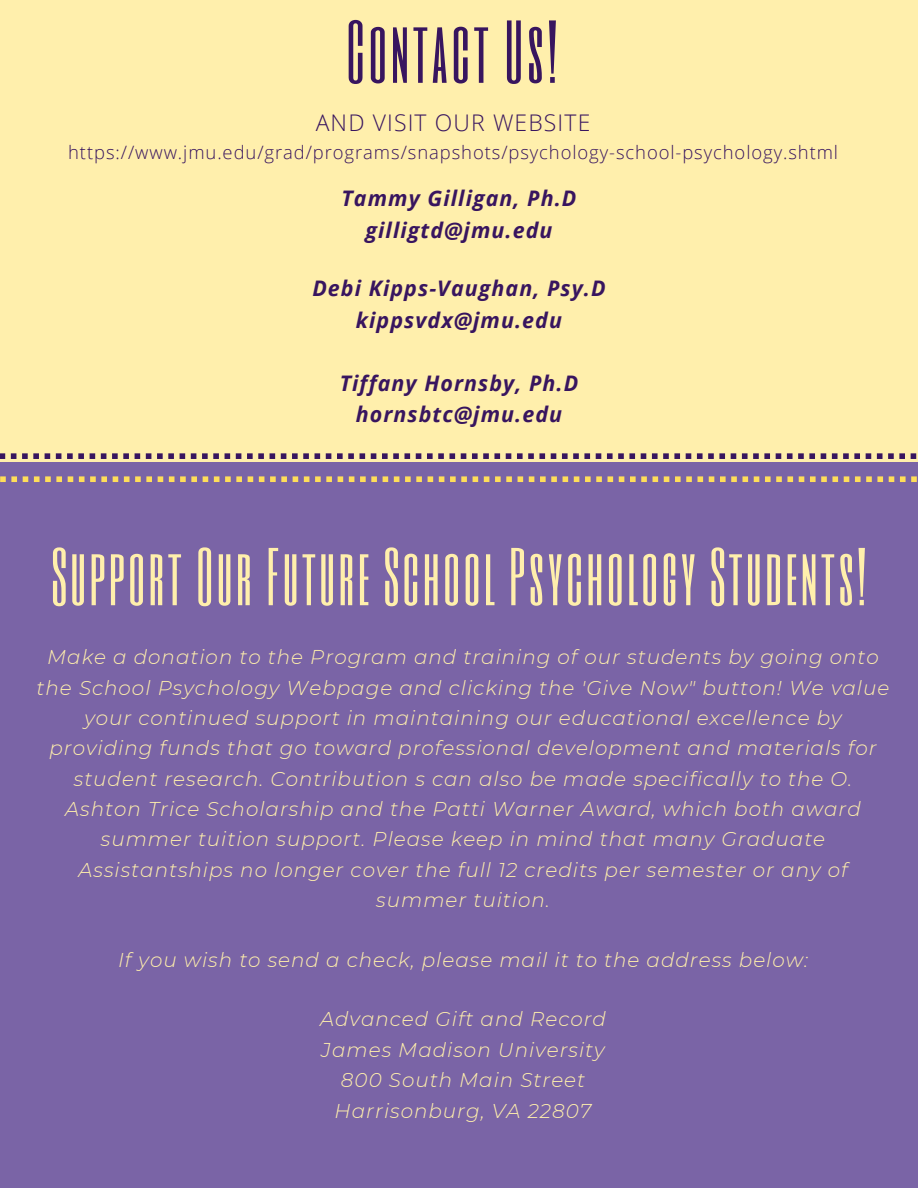
<style>
.page{position:relative;width:918px;height:1188px;background:#fff}
.page>*{position:absolute;margin:0;border:0;box-sizing:border-box;transform-origin:0 0}
.t1{font:73.95px "Six Caps";letter-spacing:.05em;color:#38155f}
.t2{font:67.95px "Six Caps";letter-spacing:.05em;color:#ffefac}
.t3{font:300 22.95px "Open Sans";letter-spacing:.05em;color:#38155f}
.t4{font:italic 700 21.45px "Open Sans";letter-spacing:.05em;color:#38155f}
.t5{font:italic 300 19.95px/30.3px "Montserrat";letter-spacing:.05em;color:#ffefac;text-align:center}
.t6{font:300 18.45px "Open Sans";letter-spacing:.05em;color:#38155f}
</style>
<div class="page">
<div style="left:0;top:0;width:918px;height:463px;background:#ffefac"></div>
<div style="left:0;top:463px;width:918px;height:725px;background:#7a64a6"></div>
<svg style="left:0;top:453px;width:916px;height:6px"></svg>
<svg style="left:0;top:476px;width:917px;height:6px"></svg>
<p class="t1" style="left:346px;top:1px;width:212px">Contact Us!</p>
<p class="t3" style="left:316px;top:107px;width:276px">AND VISIT OUR WEBSITE</p>
<p class="t6" style="left:68px;top:140px;width:771px">https://www.jmu.edu/grad/programs/snapshots/psychology-school-psychology.shtml</p>
<p class="t4" style="left:342px;top:184px;width:236px">Tammy Gilligan, Ph.D</p>
<p class="t4" style="left:366px;top:215px;width:189px">gilligtd@jmu.edu</p>
<p class="t4" style="left:312px;top:274px;width:295px">Debi Kipps-Vaughan, Psy.D</p>
<p class="t4" style="left:356px;top:305px;width:208px">kippsvdx@jmu.edu</p>
<p class="t4" style="left:340px;top:368px;width:240px">Tiffany Hornsby, Ph.D</p>
<p class="t4" style="left:356px;top:400px;width:208px">hornsbtc@jmu.edu</p>
<p class="t2" style="left:52px;top:530px;width:816px">Support Our Future School Psychology Students!</p>
<p class="t5" style="left:37px;top:642px;width:854px">Make a donation to the Program and training of our students by going onto the School Psychology Webpage and clicking the 'Give Now" button! We value your continued support in maintaining our educational excellence by providing funds that go toward professional development and materials for student research. Contribution s can also be made specifically to the O.<br>Ashton Trice Scholarship and the Patti Warner Award, which both award summer tuition support. Please keep in mind that many Graduate Assistantships no longer cover the full 12 credits per semester or any of summer tuition.</p>
<p class="t5" style="left:118px;top:944px;width:691px">If you wish to send a check, please mail it to the address below:</p>
<p class="t5" style="left:320px;top:1004px;width:288px">Advanced Gift and Record</p>
<p class="t5" style="left:321px;top:1034px;width:285px">James Madison University</p>
<p class="t5" style="left:341px;top:1065px;width:246px">800 South Main Street</p>
<p class="t5" style="left:335px;top:1095px;width:258px">Harrisonburg, VA 22807</p>
</div>
